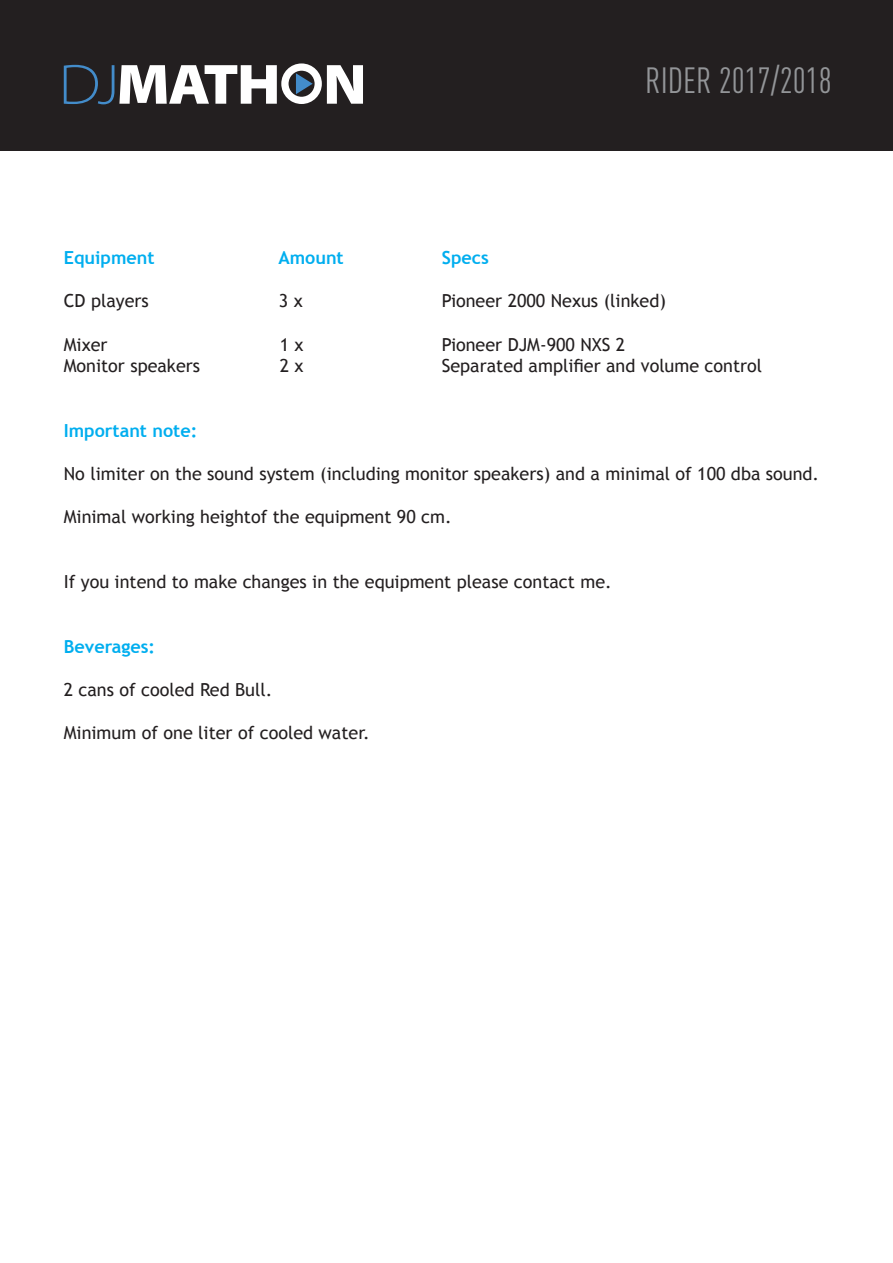
<style>
.page{position:relative;width:893px;height:1263px;background:#fff}
.page>*{position:absolute;margin:0;border:0;box-sizing:border-box;transform-origin:0 0}
.t1{font:36px "DIN Cond";color:#939598}
.t2{font:18px "Trebuchet MS";color:#231f20}
.t3{font:700 18px "Trebuchet MS";color:#00aeef}
</style>
<div class="page">
<div style="left:0;top:0;width:893px;height:151px;background:#231f20"></div>
<svg style="left:64px;top:65px;width:213px;height:39px"></svg>
<svg style="left:327px;top:65px;width:36px;height:39px"></svg>
<div style="left:281px;top:63px;width:41px;height:41px;border:7px solid #fff;border-radius:50%"></div>
<svg style="left:296px;top:73px;width:17px;height:21px"></svg>
<h1 class="t1" style="left:645px;top:60px;width:188px">RIDER 2017/2018</h1>
<p class="t3" style="left:64px;top:246px;width:92px">Equipment</p>
<p class="t3" style="left:278px;top:246px;width:67px">Amount</p>
<p class="t3" style="left:442px;top:246px;width:49px">Specs</p>
<p class="t2" style="left:64px;top:290px;width:86px">CD players</p>
<p class="t2" style="left:279px;top:290px;width:25px">3 x</p>
<p class="t2" style="left:442px;top:290px;width:226px">Pioneer 2000 Nexus (linked)</p>
<p class="t2" style="left:64px;top:334px;width:45px">Mixer</p>
<p class="t2" style="left:280px;top:334px;width:25px">1 x</p>
<p class="t2" style="left:442px;top:334px;width:185px">Pioneer DJM-900 NXS 2</p>
<p class="t2" style="left:64px;top:355px;width:138px">Monitor speakers</p>
<p class="t2" style="left:280px;top:355px;width:25px">2 x</p>
<p class="t2" style="left:442px;top:355px;width:322px">Separated amplifier and volume control</p>
<p class="t3" style="left:64px;top:419px;width:135px">Important note:</p>
<p class="t2" style="left:64px;top:463px;width:757px">No limiter on the sound system (including monitor speakers) and a minimal of 100 dba sound.</p>
<p class="t2" style="left:64px;top:506px;width:389px">Minimal working heightof the equipment 90 cm.</p>
<p class="t2" style="left:64px;top:571px;width:549px">If you intend to make changes in the equipment please contact me.</p>
<p class="t3" style="left:64px;top:635px;width:93px">Beverages:</p>
<p class="t2" style="left:64px;top:679px;width:210px">2 cans of cooled Red Bull.</p>
<p class="t2" style="left:64px;top:722px;width:307px">Minimum of one liter of cooled water.</p>
</div>
